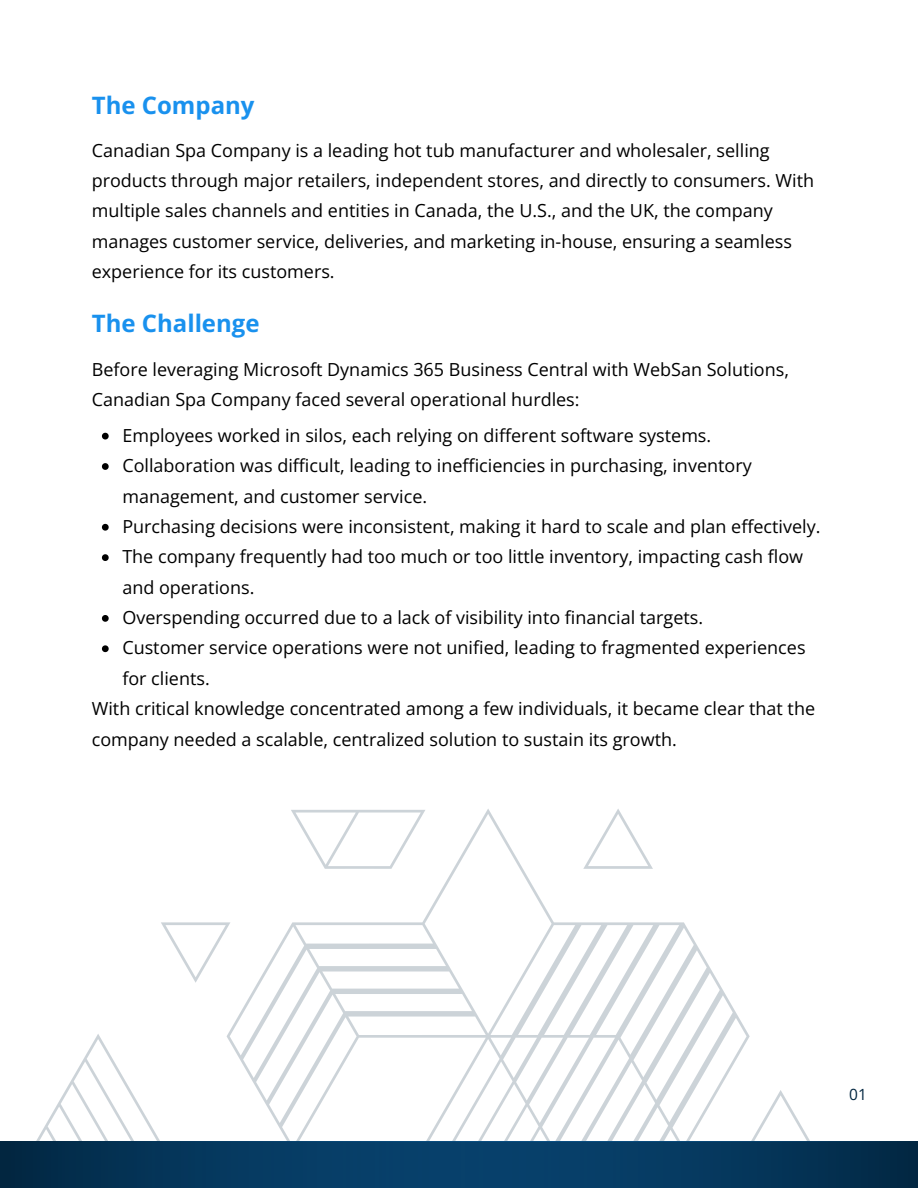
<style>
.page{position:relative;width:918px;height:1188px;background:#fff}
.page>*{position:absolute;margin:0;border:0;box-sizing:border-box;transform-origin:0 0}
.t1{font:700 24px "Open Sans";color:#1991ee}
.t2{font:18px/30.3px "Open Sans";color:#000}
.t3{font:15.45px "Open Sans";color:#022640}
</style>
<div class="page">
<svg style="left:36px;top:809px;width:774px;height:332px"></svg>
<svg style="left:0;top:1141px;width:918px;height:47px;background:#05375c"></svg>
<svg style="left:102px;top:433px;width:7px;height:7px"></svg>
<svg style="left:102px;top:463px;width:7px;height:7px"></svg>
<svg style="left:102px;top:524px;width:7px;height:7px"></svg>
<svg style="left:102px;top:554px;width:7px;height:7px"></svg>
<svg style="left:102px;top:615px;width:7px;height:7px"></svg>
<svg style="left:102px;top:645px;width:7px;height:7px"></svg>
<p class="t1" style="left:92px;top:88px;width:164px">The Company</p>
<h1 class="t2" style="left:92px;top:135px;width:724px">Canadian Spa Company is a leading hot tub manufacturer and wholesaler, selling products through major retailers, independent stores, and directly to consumers. With multiple sales channels and entities in Canada, the U.S., and the UK, the company manages customer service, deliveries, and marketing in-house, ensuring a seamless experience for its customers.</h1>
<h1 class="t1" style="left:92px;top:307px;width:169px">The Challenge</h1>
<p class="t2" style="left:92px;top:353px;width:699px">Before leveraging Microsoft Dynamics 365 Business Central with WebSan Solutions,<br>Canadian Spa Company faced several operational hurdles:</p>
<p class="t2" style="left:122px;top:420px;width:590px">Employees worked in silos, each relying on different software systems.</p>
<p class="t2" style="left:122px;top:450px;width:631px">Collaboration was difficult, leading to inefficiencies in purchasing, inventory management, and customer service.</p>
<p class="t2" style="left:122px;top:511px;width:700px">Purchasing decisions were inconsistent, making it hard to scale and plan effectively.</p>
<p class="t2" style="left:122px;top:541px;width:682px">The company frequently had too much or too little inventory, impacting cash flow and operations.</p>
<p class="t2" style="left:122px;top:602px;width:582px">Overspending occurred due to a lack of visibility into financial targets.</p>
<p class="t2" style="left:122px;top:632px;width:685px">Customer service operations were not unified, leading to fragmented experiences for clients.</p>
<p class="t2" style="left:92px;top:693px;width:725px">With critical knowledge concentrated among a few individuals, it became clear that the company needed a scalable, centralized solution to sustain its growth.</p>
<p class="t3" style="left:849px;top:1083px;width:19px">01</p>
</div>
